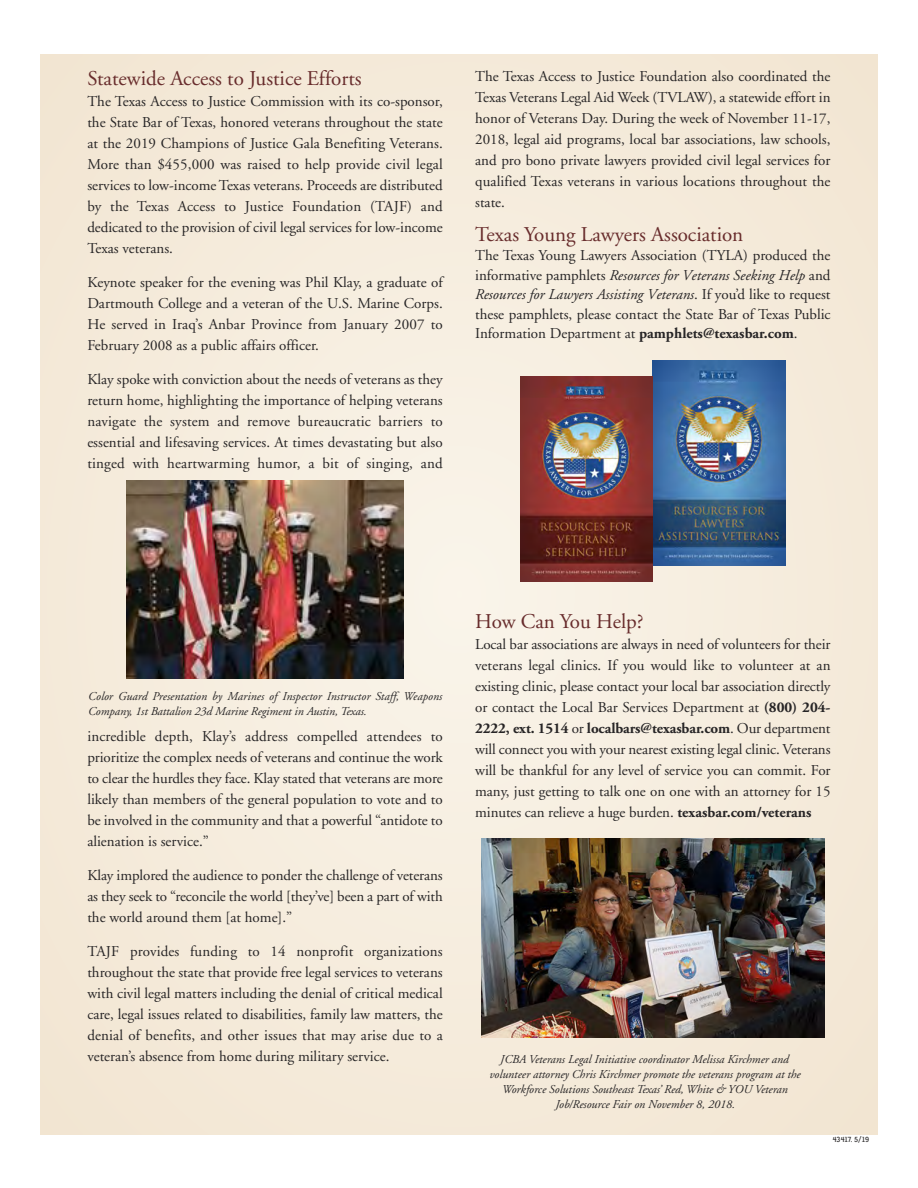
<style>
.page{position:relative;width:918px;height:1188px;background:#fff}
.page>*{position:absolute;margin:0;border:0;box-sizing:border-box;transform-origin:0 0}
.t1{font:21px "Adobe Garamond";color:#682c2c}
.t2{font:15px/21px "Adobe Garamond";color:#272526;text-align:justify}
.t3{font:italic 12px/15px "Adobe Garamond";color:#272526}
.t4{font:9px "Bailey Sans ITC";letter-spacing:-.04em;color:#272526}
.s1{font-style:italic}
.s2{font-weight:700}
</style>
<div class="page">
<div style="left:40px;top:54px;width:838px;height:1080px;background:#f5ebdb"></div>
<img style="left:126px;top:481px;width:277px;height:197px">
<img style="left:653px;top:361px;width:133px;height:205px">
<img style="left:520px;top:376px;width:132px;height:206px">
<img style="left:481px;top:839px;width:343px;height:198px">
<h1 class="t1" style="left:87px;top:70px;width:276px">Statewide Access to Justice Efforts</h1>
<p class="t2" style="left:87px;top:92px;width:357px">The Texas Access to Justice Commission with its co-sponsor, the State Bar of Texas, honored veterans throughout the state at the 2019 Champions of Justice Gala Benefiting Veterans.<br>More than $455,000 was raised to help provide civil legal services to low-income Texas veterans. Proceeds are distributed by the Texas Access to Justice Foundation (TAJF) and dedicated to the provision of civil legal services for low-income Texas veterans.</p>
<p class="t2" style="left:87px;top:273px;width:357px">Keynote speaker for the evening was Phil Klay, a graduate of Dartmouth College and a veteran of the U.S. Marine Corps.<br>He served in Iraq’s Anbar Province from January 2007 to February 2008 as a public affairs officer.</p>
<p class="t2" style="left:87px;top:370px;width:357px">Klay spoke with conviction about the needs of veterans as they return home, highlighting the importance of helping veterans navigate the system and remove bureaucratic barriers to essential and lifesaving services. At times devastating but also tinged with heartwarming humor, a bit of singing, and</p>
<p class="t2" style="left:475px;top:67px;width:357px">The Texas Access to Justice Foundation also coordinated the Texas Veterans Legal Aid Week (TVLAW), a statewide effort in honor of Veterans Day. During the week of November 11-17, 2018, legal aid programs, local bar associations, law schools, and pro bono private lawyers provided civil legal services for qualified Texas veterans in various locations throughout the state.</p>
<h1 class="t1" style="left:475px;top:226px;width:270px">Texas Young Lawyers Association</h1>
<p class="t2" style="left:475px;top:247px;width:357px;line-height:19.5px">The Texas Young Lawyers Association (TYLA) produced the informative pamphlets <span class="s1">Resources for Veterans Seeking Help</span> and <span class="s1">Resources for Lawyers Assisting Veterans</span>. If you’d like to request these pamphlets, please contact the State Bar of Texas Public Information Department at <span class="s2">pamphlets@texasbar.com</span>.</p>
<p class="t3" style="left:88px;top:689px;width:356px">Color Guard Presentation by Marines of Inspector Instructor Staff, Weapons<br>Company, 1st Battalion 23d Marine Regiment in Austin, Texas.</p>
<p class="t2" style="left:87px;top:727px;width:357px">incredible depth, Klay’s address compelled attendees to prioritize the complex needs of veterans and continue the work to clear the hurdles they face. Klay stated that veterans are more likely than members of the general population to vote and to be involved in the community and that a powerful “antidote to alienation is service.”</p>
<p class="t2" style="left:87px;top:866px;width:357px">Klay implored the audience to ponder the challenge of veterans as they seek to “reconcile the world [they’ve] been a part of with the world around them [at home].”</p>
<p class="t2" style="left:87px;top:942px;width:357px">TAJF provides funding to 14 nonprofit organizations throughout the state that provide free legal services to veterans with civil legal matters including the denial of critical medical care, legal issues related to disabilities, family law matters, the denial of benefits, and other issues that may arise due to a veteran’s absence from home during military service.</p>
<h1 class="t1" style="left:475px;top:613px;width:170px">How Can You Help?</h1>
<p class="t2" style="left:475px;top:635px;width:357px">Local bar associations are always in need of volunteers for their veterans legal clinics. If you would like to volunteer at an existing clinic, please contact your local bar association directly or contact the Local Bar Services Department at <span class="s2">(800) 204- 2222, ext. 1514</span> or <span class="s2">localbars@texasbar.com</span>. Our department will connect you with your nearest existing legal clinic. Veterans will be thankful for any level of service you can commit. For many, just getting to talk one on one with an attorney for 15 minutes can relieve a huge burden. <span class="s2">texasbar.com/veterans</span></p>
<p class="t3" style="left:490px;top:1053px;width:313px;text-align:center">JCBA Veterans Legal Initiative coordinator Melissa Kirchmer and volunteer attorney Chris Kirchmer promote the veterans program at the Workforce Solutions Southeast Texas’ Red, White &amp; YOU Veteran Job/Resource Fair on November 8, 2018.</p>
<p class="t4" style="left:833px;top:1136px;width:38px">43417. 5/19</p>
</div>
